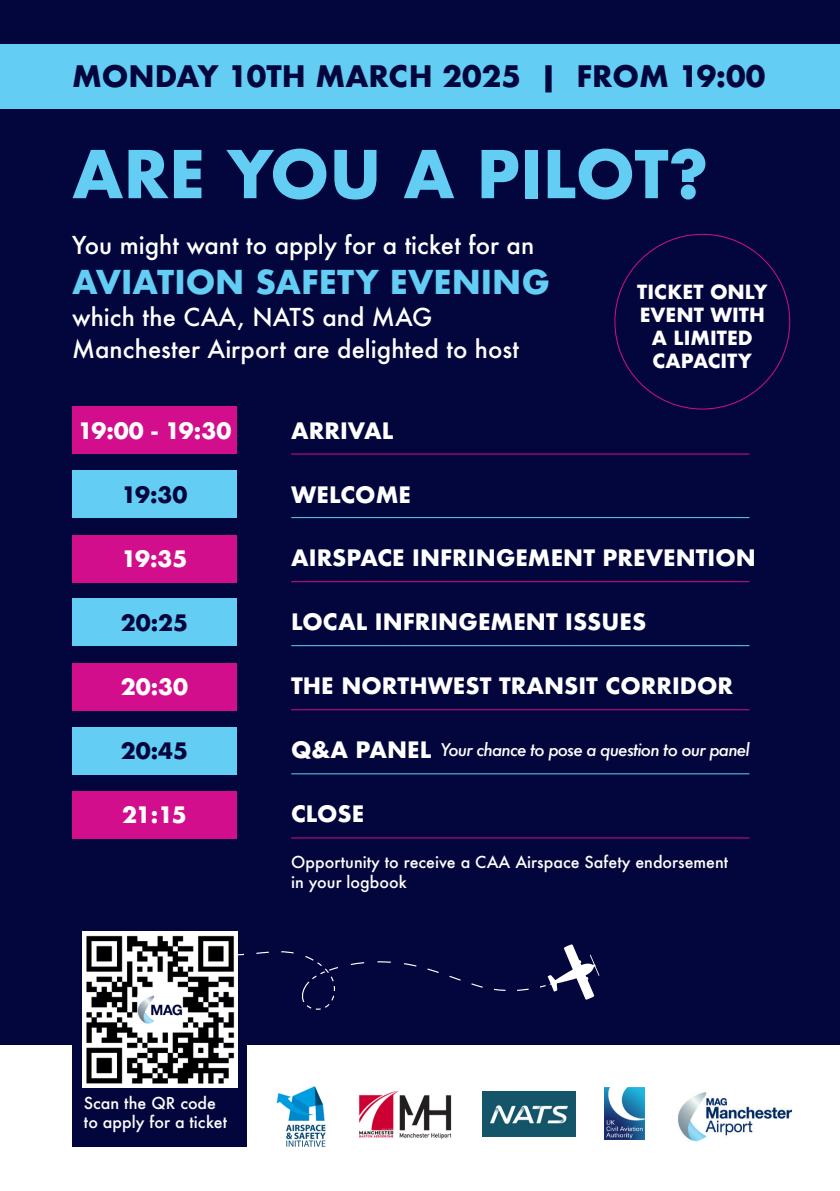
<style>
.page{position:relative;width:840px;height:1191px;background:#fff}
.page>*{position:absolute;margin:0;border:0;box-sizing:border-box;transform-origin:0 0}
.t1{font:700 64px "Futura";color:#63cdf3}
.t2{font:700 32px "Futura";color:#63cdf3}
.t3{font:700 28.8px "Futura";color:#02063d}
.t4{font:500 24px "Futura";color:#fff}
.t5{font:700 22px "Futura";color:#fff}
.t6{font:700 22px "Futura";color:#02063d}
.t7{font:700 19px/22.8px "Futura";color:#fff;text-align:center}
.t8{font:italic 500 17px "Futura";letter-spacing:-.05em;color:#fff}
.t9{font:500 16px/19.2px "Futura";color:#fff}
</style>
<div class="page">
<div style="left:0;top:0;width:839px;height:1191px;background:#02063d"></div>
<div style="left:0;top:1045px;width:839px;height:146px;background:#fff"></div>
<div style="left:0;top:44px;width:839px;height:65px;background:#63cdf3"></div>
<div style="left:72px;top:407px;width:165px;height:47px;background:#d20e8c"></div>
<div style="left:72px;top:471px;width:165px;height:47px;background:#63cdf3"></div>
<div style="left:72px;top:535px;width:165px;height:47px;background:#d20e8c"></div>
<hr style="left:291px;top:453px;width:458px;height:1px;background:#d20e8c">
<hr style="left:291px;top:517px;width:458px;height:1px;background:#63cdf3">
<hr style="left:291px;top:581px;width:458px;height:1px;background:#d20e8c">
<div style="left:72px;top:599px;width:165px;height:47px;background:#63cdf3"></div>
<hr style="left:291px;top:645px;width:458px;height:1px;background:#63cdf3">
<div style="left:72px;top:663px;width:165px;height:47px;background:#d20e8c"></div>
<hr style="left:291px;top:709px;width:458px;height:1px;background:#d20e8c">
<div style="left:72px;top:727px;width:165px;height:47px;background:#63cdf3"></div>
<hr style="left:291px;top:773px;width:458px;height:1px;background:#63cdf3">
<div style="left:72px;top:791px;width:165px;height:47px;background:#d20e8c"></div>
<hr style="left:291px;top:837px;width:458px;height:1px;background:#d20e8c">
<div style="left:72px;top:922px;width:175px;height:225px;background:#02063d"></div>
<img style="left:82px;top:931px;width:156px;height:156px">
<img style="left:276px;top:1086px;width:50px;height:61px">
<img style="left:359px;top:1090px;width:92px;height:48px">
<img style="left:482px;top:1091px;width:93px;height:45px">
<img style="left:604px;top:1087px;width:40px;height:52px">
<img style="left:678px;top:1092px;width:114px;height:50px">
<svg style="left:236px;top:944px;width:363px;height:66px"></svg>
<p class="t3" style="left:72px;top:56px;width:694px">MONDAY 10TH MARCH 2025 | FROM 19:00</p>
<p class="t1" style="left:72px;top:128px;width:637px">ARE YOU A PILOT?</p>
<p class="t4" style="left:72px;top:228px;width:463px">You might want to apply for a ticket for an</p>
<p class="t2" style="left:72px;top:258px;width:479px">AVIATION SAFETY EVENING</p>
<p class="t4" style="left:72px;top:300px;width:361px">which the CAA, NATS and MAG</p>
<p class="t4" style="left:72px;top:332px;width:448px">Manchester Airport are delighted to host</p>
<p class="t5" style="left:78px;top:414px;width:155px">19:00 - 19:30</p>
<p class="t5" style="left:291px;top:414px;width:104px">ARRIVAL</p>
<p class="t6" style="left:121px;top:479px;width:68px">19:30</p>
<p class="t5" style="left:291px;top:479px;width:121px">WELCOME</p>
<p class="t7" style="left:637px;top:281px;width:132px">TICKET ONLY<br>EVENT WITH<br>A LIMITED<br>CAPACITY</p>
<p class="t5" style="left:121px;top:543px;width:68px">19:35</p>
<p class="t5" style="left:291px;top:541px;width:466px">AIRSPACE INFRINGEMENT PREVENTION</p>
<p class="t6" style="left:121px;top:607px;width:69px">20:25</p>
<p class="t5" style="left:291px;top:605px;width:356px">LOCAL INFRINGEMENT ISSUES</p>
<p class="t5" style="left:121px;top:671px;width:69px">20:30</p>
<p class="t5" style="left:291px;top:669px;width:443px">THE NORTHWEST TRANSIT CORRIDOR</p>
<p class="t6" style="left:121px;top:735px;width:69px">20:45</p>
<p class="t5" style="left:291px;top:733px;width:142px">Q&amp;A PANEL</p>
<p class="t8" style="left:440px;top:738px;width:311px">Your chance to pose a question to our panel</p>
<p class="t5" style="left:122px;top:799px;width:66px">21:15</p>
<p class="t5" style="left:291px;top:797px;width:75px">CLOSE</p>
<p class="t9" style="left:291px;top:852px;width:438px">Opportunity to receive a CAA Airspace Safety endorsement in your logbook</p>
<p class="t9" style="left:84px;top:1093px;width:145px">Scan the QR code to apply for a ticket</p>
</div>
